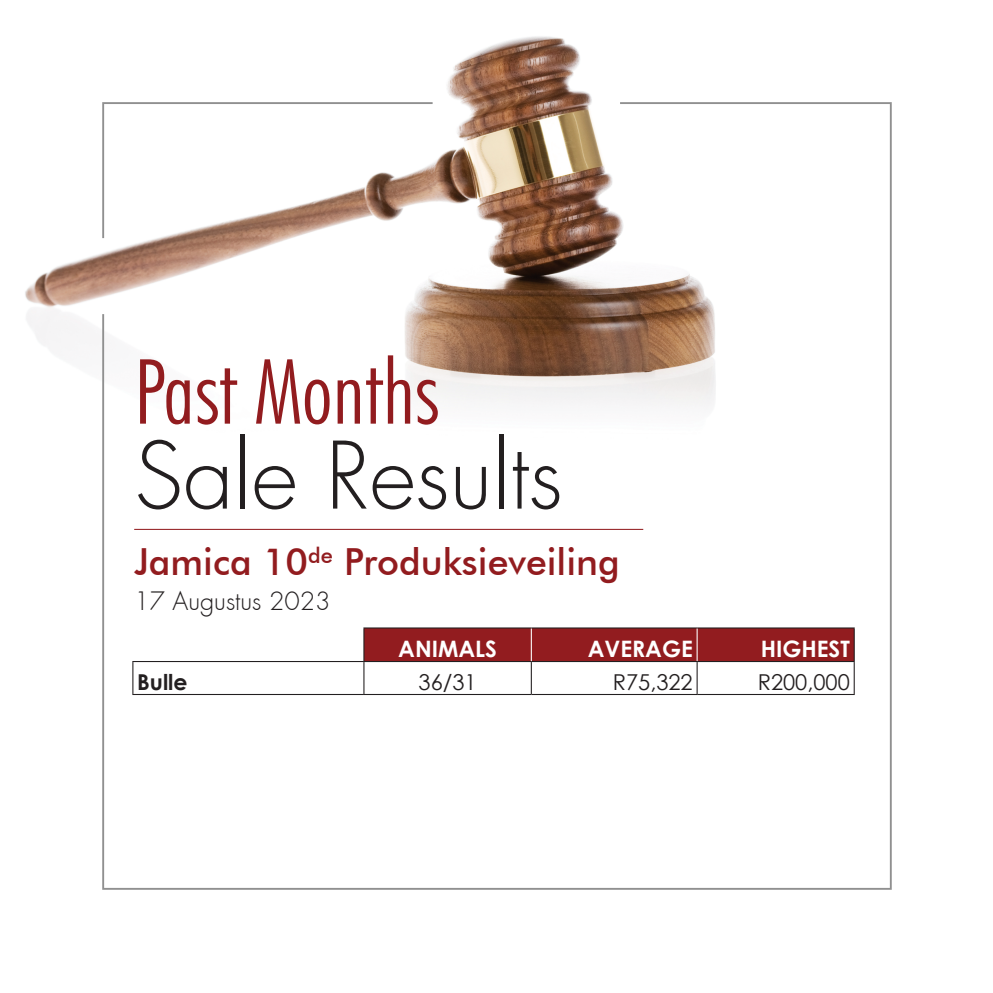
<style>
.page{position:relative;width:993px;height:993px;background:#fff}
.page>*{position:absolute;margin:0;border:0;box-sizing:border-box;transform-origin:0 0}
.t1{font:300 90.12px "Futura Std";color:#231f20}
.t2{font:300 condensed 90.12px "Futura BT";color:#921c1f}
.t3{font:500 37.27px "Futura BT";color:#921c1f}
.t4{font:300 24.76px "Futura";color:#231f20}
.t5{font:700 22.66px "Century Gothic";color:#fff}
.t6{font:21.88px "Century Gothic";color:#231f20}
.t7{font:700 21.88px "Century Gothic";color:#231f20}
</style>
<div class="page">
<img style="left:25px;top:36px;width:867px;height:854px">
<div style="left:364px;top:628px;width:489px;height:32px;background:#921c1f"></div>
<hr style="left:363px;top:627px;width:168px;height:1px;background:#231f20">
<hr style="left:363px;top:628px;width:1px;height:32px;background:#231f20">
<hr style="left:531px;top:627px;width:166px;height:1px;background:#231f20">
<hr style="left:697px;top:627px;width:157px;height:1px;background:#231f20">
<hr style="left:853px;top:628px;width:1px;height:32px;background:#231f20">
<hr style="left:132px;top:660px;width:232px;height:1px;background:#231f20">
<hr style="left:132px;top:661px;width:1px;height:32px;background:#231f20">
<hr style="left:364px;top:660px;width:167px;height:1px;background:#231f20">
<hr style="left:363px;top:661px;width:1px;height:32px;background:#231f20">
<hr style="left:531px;top:660px;width:166px;height:1px;background:#231f20">
<hr style="left:530px;top:661px;width:1px;height:32px;background:#231f20">
<hr style="left:697px;top:660px;width:157px;height:1px;background:#231f20">
<hr style="left:696px;top:661px;width:1px;height:32px;background:#231f20">
<hr style="left:853px;top:661px;width:1px;height:32px;background:#231f20">
<hr style="left:132px;top:693px;width:232px;height:1px;background:#231f20">
<hr style="left:364px;top:693px;width:167px;height:1px;background:#231f20">
<hr style="left:531px;top:693px;width:166px;height:1px;background:#231f20">
<hr style="left:697px;top:693px;width:157px;height:1px;background:#231f20">
<hr style="left:530px;top:628px;width:1px;height:32px;background:#fff">
<hr style="left:696px;top:628px;width:1px;height:32px;background:#fff">
<hr style="left:134px;top:528px;width:509px;height:1px;background:#921c1f">
<p class="t2" style="left:133px;top:336px;width:306px">Past Months</p>
<p class="t1" style="left:134px;top:421px;width:430px">Sale Results</p>
<p class="t3" style="left:134px;top:539px;width:487px">Jamica 10<sup>de</sup> Produksieveiling</p>
<p class="t4" style="left:134px;top:585px;width:198px">17 Augustus 2023</p>
<p class="t5" style="left:398px;top:631px;width:100px">ANIMALS</p>
<p class="t5" style="left:587px;top:631px;width:107px">AVERAGE</p>
<p class="t5" style="left:760px;top:631px;width:91px">HIGHEST</p>
<p class="t7" style="left:137px;top:665px;width:52px">Bulle</p>
<p class="t6" style="left:418px;top:668px;width:60px">36/31</p>
<p class="t6" style="left:612px;top:668px;width:81px">R75,322</p>
<p class="t6" style="left:757px;top:668px;width:94px">R200,000</p>
</div>
